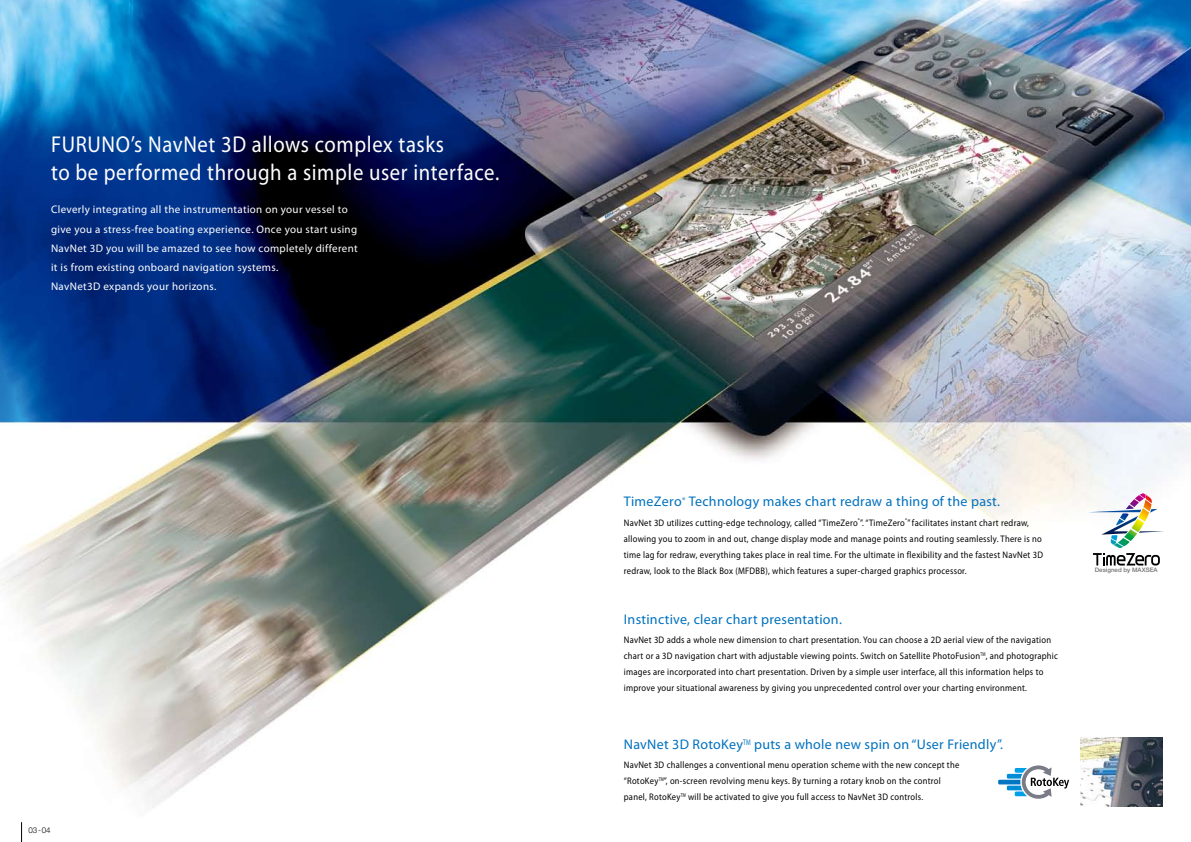
<style>
.page{position:relative;width:1191px;height:842px;background:#fff}
.page>*{position:absolute;margin:0;border:0;box-sizing:border-box;transform-origin:0 0}
.t1{font:23px/27.6px "Myriad Pro";letter-spacing:.03em;color:#fff;scale:.9 1}
.t2{font:14px "Myriad Pro";letter-spacing:.02em;color:#0071be}
.t3{font:11px/19.2px "Myriad Pro";letter-spacing:.03em;color:#fff}
.t4{font:9.5px/16px "Myriad Pro";letter-spacing:.03em;color:#000;scale:.9 1}
.t5{font:300 8px "Helvetica Neue";color:#000}
.t6{font:500 6.2px "Helvetica Neue";color:#727172}
</style>
<div class="page">
<img style="left:0;top:0;width:1191px;height:842px">
<svg style="left:21px;top:822px;width:1px;height:20px"></svg>
<svg style="left:998px;top:765px;width:71px;height:34px"></svg>
<img style="left:1088px;top:493px;width:76px;height:72px">
<img style="left:1080px;top:737px;width:82px;height:70px">
<h1 class="t1" style="left:51px;top:131px;width:499px">FURUNO’s NavNet 3D allows complex tasks<br>to be performed through a simple user interface.</h1>
<p class="t3" style="left:51px;top:200px;width:308px">Cleverly integrating all the instrumentation on your vessel to give you a stress-free boating experience. Once you start using NavNet 3D you will be amazed to see how completely different it is from existing onboard navigation systems.<br>NavNet3D expands your horizons.</p>
<p class="t5" style="left:28px;top:825px;width:24px">03-04</p>
<h2 class="t2" style="left:624px;top:493px;width:378px">TimeZero<sup>®</sup> Technology makes chart redraw a thing of the past.</h2>
<p class="t4" style="left:624px;top:514px;width:467px">NavNet 3D utilizes cutting-edge technology, called “TimeZero<sup>®</sup>”. “TimeZero<sup>®</sup>” facilitates instant chart redraw, allowing you to zoom in and out, change display mode and manage points and routing seamlessly. There is no time lag for redraw, everything takes place in real time. For the ultimate in flexibility and the fastest NavNet 3D redraw, look to the Black Box (MFDBB), which features a super-charged graphics processor.</p>
<h2 class="t2" style="left:624px;top:610px;width:219px">Instinctive, clear chart presentation.</h2>
<p class="t4" style="left:624px;top:631px;width:484px">NavNet 3D adds a whole new dimension to chart presentation. You can choose a 2D aerial view of the navigation chart or a 3D navigation chart with adjustable viewing points. Switch on Satellite PhotoFusion<sup>TM</sup>, and photographic images are incorporated into chart presentation. Driven by a simple user interface, all this information helps to improve your situational awareness by giving you unprecedented control over your charting environment.</p>
<h2 class="t2" style="left:624px;top:735px;width:380px">NavNet 3D RotoKey<sup>TM</sup> puts a whole new spin on “User Friendly”.</h2>
<p class="t4" style="left:624px;top:756px;width:374px">NavNet 3D challenges a conventional menu operation scheme with the new concept the “RotoKey<sup>TM</sup>”, on-screen revolving menu keys. By turning a rotary knob on the control panel, RotoKey<sup>TM</sup> will be activated to give you full access to NavNet 3D controls.</p>
<p class="t6" style="left:1094px;top:566px;width:64px">Designed by MAXSEA</p>
</div>
